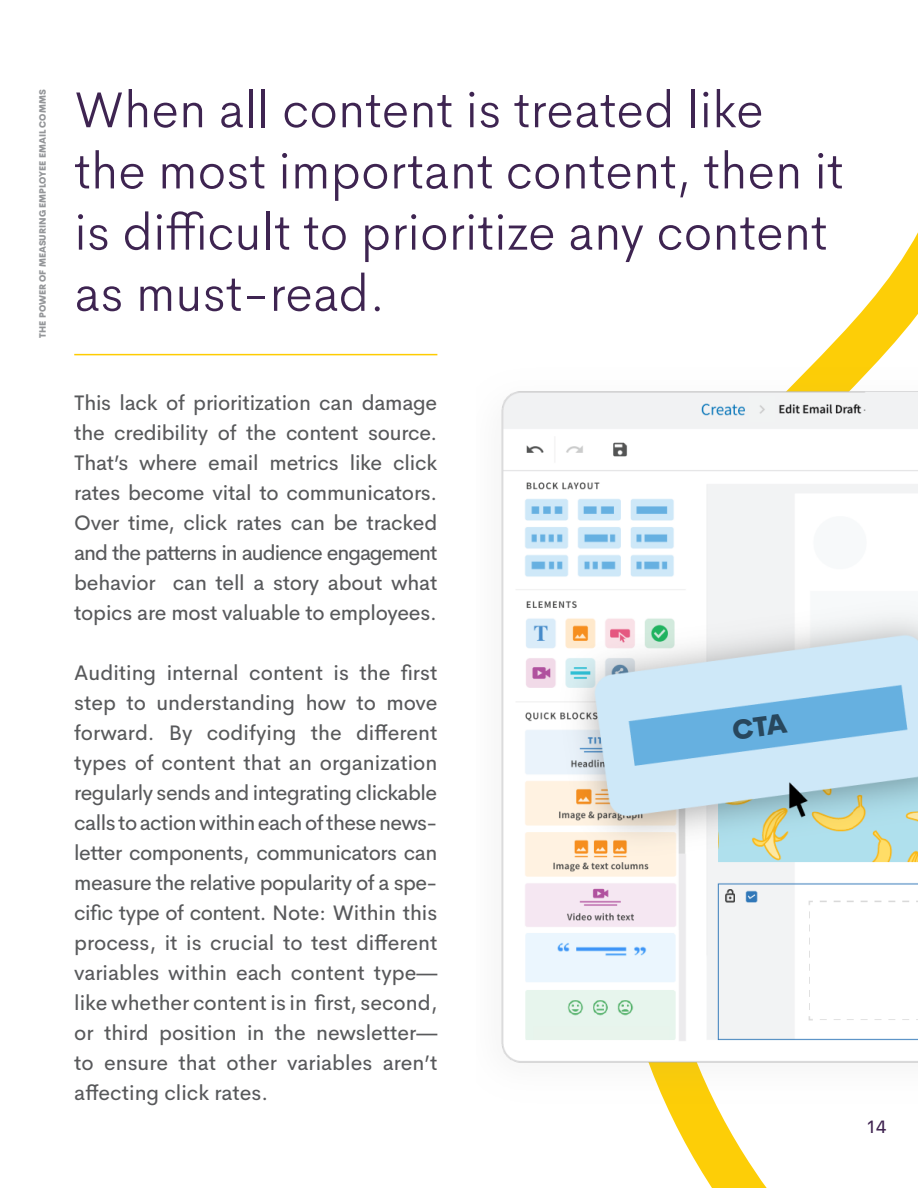
<style>
.page{position:relative;width:918px;height:1188px;background:#fff}
.page>*{position:absolute;margin:0;border:0;box-sizing:border-box;transform-origin:0 0}
.t1{font:300 51px/61.2px "Cerebri Sans Pro";color:#3e2451}
.t2{font:21px/30px "Cerebri Sans Pro";letter-spacing:-.01em;color:#58595b;text-align:justify}
.t3{font:18px "Cerebri Sans Pro";color:#402451}
.t4{font:800 9px "Cerebri Sans Pro";color:#939598}
</style>
<div class="page">
<hr style="left:74px;top:354px;width:363px;height:1px;background:#fecc00">
<img style="left:501px;top:265px;width:417px;height:923px">
<div style="left:732px;top:713px;width:56px;height:27px;background:#66b0e0"></div>
<p class="t4" style="left:35px;top:338px;width:249px;rotate:-90deg">THE POWER OF MEASURING EMPLOYEE EMAIL COMMS</p>
<h1 class="t1" style="left:74px;top:75px;width:771px">When all content is treated like the most important content, then it is difficult to prioritize any content as must-read.</h1>
<p class="t2" style="left:74px;top:386px;width:365px">This lack of prioritization can damage the credibility of the content source.<br>That’s where email metrics like click rates become vital to communicators.<br>Over time, click rates can be tracked and the patterns in audience engagement behavior can tell a story about what topics are most valuable to employees.</p>
<p class="t2" style="left:74px;top:656px;width:365px">Auditing internal content is the first step to understanding how to move forward. By codifying the different types of content that an organization regularly sends and integrating clickable calls to action within each of these news&shy;letter components, communicators can measure the relative popularity of a spe&shy;cific type of content. Note: Within this process, it is crucial to test different variables within each content type— like whether content is in first, second, or third position in the newsletter— to ensure that other variables aren’t affecting click rates.</p>
<p class="t3" style="left:866px;top:1113px;width:22px">14</p>
</div>
